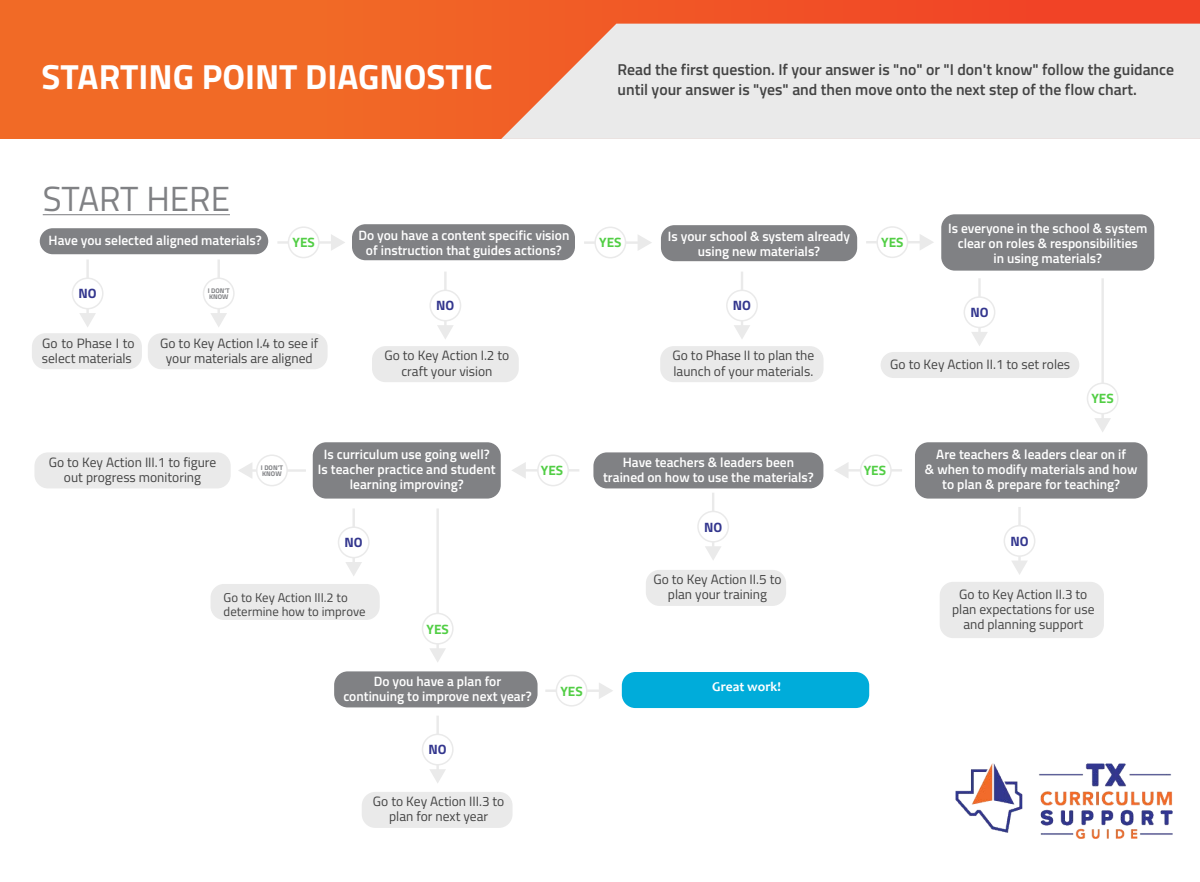
<style>
.page{position:relative;width:1200px;height:882px;background:#fff}
.page>*{position:absolute;margin:0;border:0;box-sizing:border-box;transform-origin:0 0}
.t1{font:700 34.88px "Titillium Web";color:#fff}
.t2{font:34.88px "Titillium Web";color:#808184}
.t3{font:600 15.75px/20.2px "Titillium Web";color:#434343}
.t4{font:600 13.5px/15px "Titillium Web";color:#fff;text-align:center}
.t5{font:13.5px/15px "Titillium Web";color:#434343;text-align:center}
.t6{font:700 13.5px "Titillium Web";color:#52ce45}
.t7{font:700 13.5px "Titillium Web";color:#33368e}
.t8{font:700 13.5px "Candara";color:#fff}
.t9{font:12.75px/14.2px "Titillium Web";color:#434343}
.t10{font:700 6.75px/6px "Titillium Web";color:#808184}
</style>
<div class="page">
<div style="left:0;top:0;width:1200px;height:139px;background:linear-gradient(to right,#f17226,#f14026)"></div>
<div style="left:148px;top:333px;width:180px;height:36px;background:#eaeaea;border-radius:14px"></div>
<div style="left:352px;top:224px;width:223px;height:36px;background:#808184;border-radius:14px"></div>
<div style="left:372px;top:346px;width:147px;height:36px;background:#eaeaea;border-radius:14px"></div>
<div style="left:941px;top:214px;width:213px;height:56px;background:#808184;border-radius:14px"></div>
<div style="left:940px;top:581px;width:164px;height:57px;background:#eaeaea;border-radius:14px"></div>
<div style="left:211px;top:583px;width:169px;height:36px;background:#eaeaea;border-radius:14px"></div>
<div style="left:34px;top:452px;width:197px;height:36px;background:#eaeaea;border-radius:14px"></div>
<div style="left:334px;top:671px;width:204px;height:36px;background:#808184;border-radius:14px"></div>
<div style="left:362px;top:791px;width:151px;height:36px;background:#eaeaea;border-radius:14px"></div>
<div style="left:622px;top:671px;width:247px;height:36px;background:#00acda;border-radius:14px"></div>
<div style="left:660px;top:346px;width:164px;height:36px;background:#eaeaea;border-radius:14px"></div>
<hr style="left:43px;top:214px;width:187px;height:1px;background:#808184">
<svg style="left:277px;top:234px;width:68px;height:17px"></svg>
<div style="left:288px;top:227px;width:31px;height:30px;background:#fff;border-radius:50%"></div>
<div style="left:288px;top:226px;width:32px;height:32px;border:2px solid #eaeaea;border-radius:50%"></div>
<svg style="left:80px;top:259px;width:16px;height:68px"></svg>
<div style="left:72px;top:278px;width:31px;height:30px;background:#fff;border-radius:50%"></div>
<div style="left:72px;top:277px;width:32px;height:32px;border:2px solid #eaeaea;border-radius:50%"></div>
<svg style="left:210px;top:259px;width:17px;height:68px"></svg>
<div style="left:204px;top:278px;width:30px;height:30px;background:#fff;border-radius:50%"></div>
<div style="left:203px;top:277px;width:32px;height:32px;border:2px solid #eaeaea;border-radius:50%"></div>
<svg style="left:437px;top:272px;width:16px;height:67px"></svg>
<div style="left:430px;top:290px;width:31px;height:30px;background:#fff;border-radius:50%"></div>
<div style="left:429px;top:289px;width:32px;height:32px;border:2px solid #eaeaea;border-radius:50%"></div>
<svg style="left:584px;top:235px;width:68px;height:15px"></svg>
<div style="left:595px;top:227px;width:31px;height:31px;background:#fff;border-radius:50%"></div>
<div style="left:594px;top:226px;width:32px;height:32px;border:2px solid #eaeaea;border-radius:50%"></div>
<svg style="left:734px;top:272px;width:16px;height:67px"></svg>
<div style="left:727px;top:290px;width:30px;height:30px;background:#fff;border-radius:50%"></div>
<div style="left:726px;top:289px;width:32px;height:32px;border:2px solid #eaeaea;border-radius:50%"></div>
<svg style="left:866px;top:234px;width:68px;height:16px"></svg>
<div style="left:877px;top:227px;width:31px;height:30px;background:#fff;border-radius:50%"></div>
<div style="left:876px;top:226px;width:32px;height:32px;border:2px solid #eaeaea;border-radius:50%"></div>
<svg style="left:971px;top:278px;width:17px;height:68px"></svg>
<div style="left:964px;top:297px;width:31px;height:30px;background:#fff;border-radius:50%"></div>
<div style="left:964px;top:296px;width:31px;height:32px;border:2px solid #eaeaea;border-radius:50%"></div>
<svg style="left:1095px;top:278px;width:16px;height:154px"></svg>
<div style="left:1087px;top:383px;width:31px;height:30px;background:#fff;border-radius:50%"></div>
<div style="left:1087px;top:382px;width:32px;height:32px;border:2px solid #eaeaea;border-radius:50%"></div>
<svg style="left:1011px;top:507px;width:17px;height:68px"></svg>
<div style="left:1004px;top:525px;width:31px;height:31px;background:#fff;border-radius:50%"></div>
<div style="left:1004px;top:525px;width:31px;height:31px;border:2px solid #eaeaea;border-radius:50%"></div>
<svg style="left:834px;top:462px;width:68px;height:16px"></svg>
<div style="left:861px;top:455px;width:30px;height:30px;background:#fff;border-radius:50%"></div>
<div style="left:860px;top:454px;width:32px;height:32px;border:2px solid #eaeaea;border-radius:50%"></div>
<svg style="left:705px;top:493px;width:17px;height:67px"></svg>
<div style="left:698px;top:511px;width:30px;height:30px;background:#fff;border-radius:50%"></div>
<div style="left:697px;top:510px;width:32px;height:32px;border:2px solid #eaeaea;border-radius:50%"></div>
<svg style="left:512px;top:462px;width:67px;height:16px"></svg>
<div style="left:538px;top:455px;width:30px;height:30px;background:#fff;border-radius:50%"></div>
<div style="left:537px;top:454px;width:32px;height:32px;border:2px solid #eaeaea;border-radius:50%"></div>
<svg style="left:238px;top:463px;width:68px;height:15px"></svg>
<div style="left:257px;top:455px;width:30px;height:30px;background:#fff;border-radius:50%"></div>
<div style="left:256px;top:454px;width:32px;height:32px;border:2px solid #eaeaea;border-radius:50%"></div>
<svg style="left:345px;top:508px;width:17px;height:68px"></svg>
<div style="left:339px;top:527px;width:30px;height:30px;background:#fff;border-radius:50%"></div>
<div style="left:338px;top:526px;width:32px;height:32px;border:2px solid #eaeaea;border-radius:50%"></div>
<svg style="left:430px;top:508px;width:16px;height:154px"></svg>
<div style="left:422px;top:613px;width:31px;height:30px;background:#fff;border-radius:50%"></div>
<div style="left:422px;top:612px;width:32px;height:32px;border:2px solid #eaeaea;border-radius:50%"></div>
<svg style="left:545px;top:683px;width:68px;height:16px"></svg>
<div style="left:556px;top:675px;width:31px;height:30px;background:#fff;border-radius:50%"></div>
<div style="left:556px;top:674px;width:32px;height:32px;border:2px solid #eaeaea;border-radius:50%"></div>
<svg style="left:430px;top:716px;width:16px;height:67px"></svg>
<div style="left:422px;top:734px;width:31px;height:30px;background:#fff;border-radius:50%"></div>
<div style="left:422px;top:733px;width:32px;height:32px;border:2px solid #eaeaea;border-radius:50%"></div>
<svg style="left:501px;top:24px;width:699px;height:115px;background:#eaded9"></svg>
<div style="left:40px;top:228px;width:228px;height:26px;background:#808184;border-radius:13px"></div>
<div style="left:661px;top:225px;width:196px;height:36px;background:#808184;border-radius:14px"></div>
<div style="left:915px;top:442px;width:232px;height:56px;background:#808184;border-radius:14px"></div>
<div style="left:593px;top:452px;width:230px;height:36px;background:#808184;border-radius:14px"></div>
<div style="left:313px;top:442px;width:188px;height:56px;background:#808184;border-radius:14px"></div>
<div style="left:881px;top:352px;width:198px;height:26px;background:#eaeaea;border-radius:13px"></div>
<div style="left:32px;top:333px;width:110px;height:36px;background:#eaeaea;border-radius:14px"></div>
<div style="left:646px;top:569px;width:140px;height:36px;background:#eaeaea;border-radius:14px"></div>
<img style="left:955px;top:763px;width:217px;height:75px">
<h1 class="t1" style="left:42px;top:50px;width:453px">STARTING POINT DIAGNOSTIC</h1>
<h1 class="t2" style="left:43px;top:173px;width:189px">START HERE</h1>
<p class="t3" style="left:618px;top:58px;width:558px">Read the first question. If your answer is "no" or "I don't know" follow the guidance until your answer is "yes" and then move onto the next step of the flow chart.</p>
<p class="t4" style="left:359px;top:226px;width:212px">Do you have a content specific vision of instruction that guides actions?</p>
<p class="t4" style="left:49px;top:232px;width:215px">Have you selected aligned materials?</p>
<p class="t4" style="left:668px;top:228px;width:184px">Is your school &amp; system already using new materials?</p>
<p class="t6" style="left:292px;top:232px;width:24px">YES</p>
<p class="t6" style="left:599px;top:232px;width:24px">YES</p>
<p class="t7" style="left:79px;top:283px;width:20px">NO</p>
<p class="t10" style="left:208px;top:287px;width:24px">I DON’T<br>KNOW</p>
<p class="t5" style="left:42px;top:334px;width:94px;text-align:left">Go to Phase I to select materials</p>
<p class="t5" style="left:160px;top:334px;width:160px">Go to Key Action I.4 to see if your materials are aligned</p>
<p class="t7" style="left:436px;top:295px;width:20px">NO</p>
<p class="t5" style="left:385px;top:347px;width:126px">Go to Key Action I.2 to craft your vision</p>
<p class="t7" style="left:733px;top:295px;width:20px">NO</p>
<p class="t5" style="left:673px;top:347px;width:143px;text-align:left">Go to Phase II to plan the launch of your materials.</p>
<p class="t6" style="left:881px;top:232px;width:24px">YES</p>
<p class="t4" style="left:948px;top:220px;width:201px">Is everyone in the school &amp; system clear on roles &amp; responsibilities<br>in using materials?</p>
<p class="t7" style="left:970px;top:302px;width:20px">NO</p>
<p class="t5" style="left:890px;top:356px;width:181px">Go to Key Action II.1 to set roles</p>
<p class="t6" style="left:1091px;top:388px;width:24px">YES</p>
<p class="t5" style="left:49px;top:453px;width:169px">Go to Key Action III.1 to figure out progress monitoring</p>
<p class="t10" style="left:261px;top:464px;width:24px">I DON’T<br>KNOW</p>
<p class="t4" style="left:318px;top:446px;width:179px">Is curriculum use going well?<br>Is teacher practice and student learning improving?</p>
<p class="t7" style="left:345px;top:532px;width:20px">NO</p>
<p class="t6" style="left:541px;top:460px;width:24px">YES</p>
<p class="t9" style="left:224px;top:590px;width:144px">Go to Key Action III.2 to determine how to improve</p>
<p class="t6" style="left:426px;top:618px;width:24px">YES</p>
<p class="t4" style="left:343px;top:672px;width:190px">Do you have a plan for continuing to improve next year?</p>
<p class="t7" style="left:429px;top:739px;width:20px">NO</p>
<p class="t5" style="left:373px;top:793px;width:133px">Go to Key Action III.3 to plan for next year</p>
<p class="t6" style="left:560px;top:680px;width:24px">YES</p>
<p class="t4" style="left:603px;top:453px;width:212px">Have teachers &amp; leaders been trained on how to use the materials?</p>
<p class="t7" style="left:704px;top:516px;width:20px">NO</p>
<p class="t5" style="left:653px;top:571px;width:130px">Go to Key Action II.5 to plan your training</p>
<p class="t8" style="left:712px;top:678px;width:70px">Great work!</p>
<p class="t6" style="left:864px;top:460px;width:24px">YES</p>
<p class="t4" style="left:925px;top:446px;width:214px">Are teachers &amp; leaders clear on if<br>&amp; when to modify materials and how to plan &amp; prepare for teaching?</p>
<p class="t7" style="left:1010px;top:530px;width:20px">NO</p>
<p class="t5" style="left:952px;top:585px;width:144px">Go to Key Action II.3 to plan expectations for use and planning support</p>
</div>
